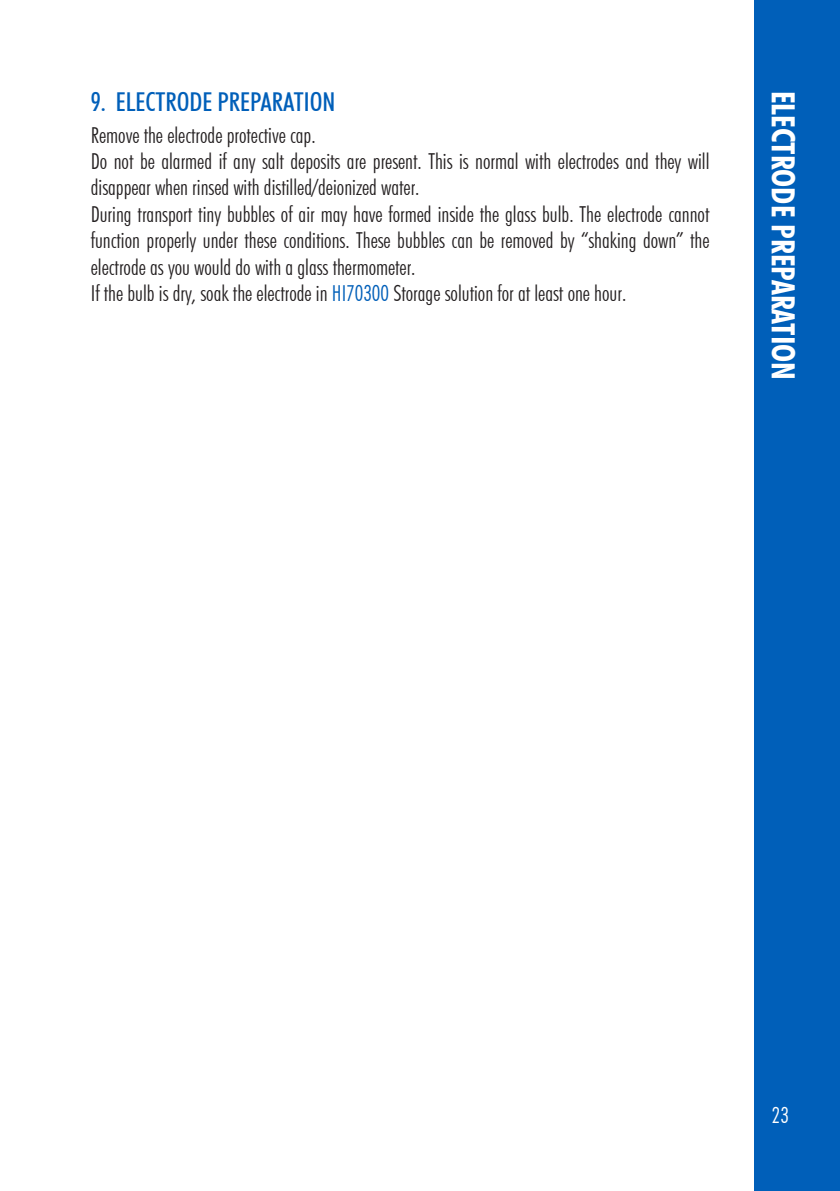
<style>
.page{position:relative;width:840px;height:1191px;background:#fff}
.page>*{position:absolute;margin:0;border:0;box-sizing:border-box;transform-origin:0 0}
.t1{font:700 condensed 32px "Futura BT";color:#fff}
.t2{font:500 condensed 26px "Futura BT";color:#005fb9}
.t3{font:300 condensed 22px/26.4px "Futura BT";color:#231f20}
.t4{font:300 condensed 22px "Futura BT";color:#fff}
.s1{color:#005fb9}
</style>
<div class="page">
<div style="left:754px;top:0;width:85px;height:1191px;background:#005fb9"></div>
<p class="t2" style="left:91px;top:85px;width:246px">9. ELECTRODE PREPARATION</p>
<p class="t3" style="left:91px;top:121px;width:620px">Remove the electrode protective cap.<br>Do not be alarmed if any salt deposits are present. This is normal with electrodes and they will disappear when rinsed with distilled/deionized water.<br>During transport tiny bubbles of air may have formed inside the glass bulb. The electrode cannot function properly under these conditions. These bubbles can be removed by “shaking down” the electrode as you would do with a glass thermometer.<br>If the bulb is dry, soak the electrode in <span class="s1">HI70300</span> Storage solution for at least one hour.</p>
<h1 class="t1" style="left:802px;top:91px;width:289px;rotate:90deg">Electrode Preparation</h1>
<p class="t4" style="left:771px;top:1101px;width:19px">23</p>
</div>
